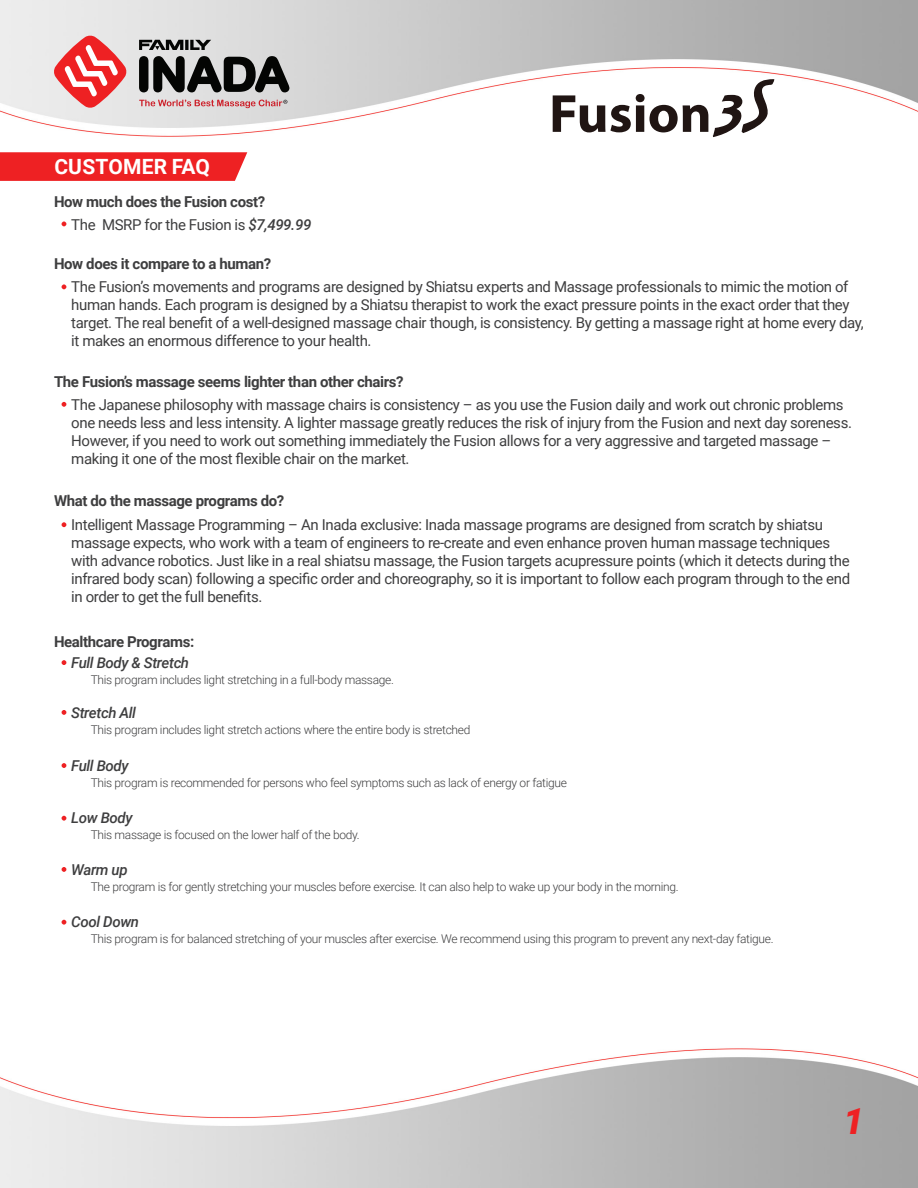
<style>
.page{position:relative;width:918px;height:1188px;background:#fff}
.page>*{position:absolute;margin:0;border:0;box-sizing:border-box;transform-origin:0 0}
.t1{font:700 54px "Myriad Pro";color:#201513}
.t2{font:italic 900 36px "Roboto";color:#ee2123}
.t3{font:700 21px "Roboto";letter-spacing:.01em;color:#fff}
.t4{font:15px/18px "Roboto";letter-spacing:-.025em;color:#3e3e3f}
.t5{font:700 15px "Roboto";letter-spacing:-.025em;color:#3e3e3f}
.t6{font:italic 500 15px "Roboto";letter-spacing:-.025em;color:#3e3e3f}
.t7{font:300 12px "Roboto";letter-spacing:-.025em;color:#3e3e3f}
.s1{font-weight:500;font-style:italic}
</style>
<div class="page">
<img style="left:0;top:0;width:918px;height:1188px">
<svg style="left:139px;top:40px;width:72px;height:10px"></svg>
<svg style="left:139px;top:56px;width:150px;height:36px;background:#5a5b5a"></svg>
<svg style="left:53px;top:35px;width:74px;height:73px;background:#ed8f8f"></svg>
<svg style="left:139px;top:100px;width:148px;height:8px"></svg>
<svg style="left:711px;top:80px;width:64px;height:58px"></svg>
<svg style="left:0;top:152px;width:247px;height:29px;background:#ee292a"></svg>
<svg style="left:62px;top:222px;width:4px;height:4px"></svg>
<svg style="left:62px;top:284px;width:4px;height:5px"></svg>
<svg style="left:62px;top:402px;width:4px;height:5px"></svg>
<svg style="left:62px;top:522px;width:4px;height:5px"></svg>
<svg style="left:62px;top:660px;width:4px;height:5px"></svg>
<svg style="left:62px;top:710px;width:4px;height:5px"></svg>
<svg style="left:62px;top:816px;width:4px;height:5px"></svg>
<svg style="left:62px;top:867px;width:4px;height:5px"></svg>
<svg style="left:62px;top:920px;width:4px;height:5px"></svg>
<svg style="left:62px;top:763px;width:4px;height:5px"></svg>
<p class="t3" style="left:54px;top:152px;width:157px">CUSTOMER FAQ</p>
<p class="t5" style="left:54px;top:191px;width:213px">How much does the Fusion cost?</p>
<p class="t4" style="left:71px;top:215px;width:242px">The MSRP for the Fusion is <span class="s1">$7,499.99</span></p>
<p class="t5" style="left:54px;top:253px;width:219px">How does it compare to a human?</p>
<h1 class="t1" style="left:549px;top:83px;width:164px">Fusion</h1>
<p class="t4" style="left:71px;top:277px;width:794px">The Fusion’s movements and programs are designed by Shiatsu experts and Massage professionals to mimic the motion of human hands. Each program is designed by a Shiatsu therapist to work the exact pressure points in the exact order that they target. The real benefit of a well-designed massage chair though, is consistency. By getting a massage right at home every day, it makes an enormous difference to your health.</p>
<p class="t5" style="left:54px;top:371px;width:351px">The Fusion’s massage seems lighter than other chairs?</p>
<p class="t4" style="left:71px;top:395px;width:782px">The Japanese philosophy with massage chairs is consistency – as you use the Fusion daily and work out chronic problems one needs less and less intensity. A lighter massage greatly reduces the risk of injury from the Fusion and next day soreness.<br>However, if you need to work out something immediately the Fusion allows for a very aggressive and targeted massage – making it one of the most flexible chair on the market.</p>
<p class="t5" style="left:54px;top:490px;width:232px">What do the massage programs do?</p>
<p class="t4" style="left:71px;top:515px;width:780px">Intelligent Massage Programming – An Inada exclusive: Inada massage programs are designed from scratch by shiatsu massage expects, who work with a team of engineers to re-create and even enhance proven human massage techniques with advance robotics. Just like in a real shiatsu massage, the Fusion targets acupressure points (which it detects during the infrared body scan) following a specific order and choreography, so it is important to follow each program through to the end in order to get the full benefits.</p>
<p class="t5" style="left:54px;top:631px;width:142px">Healthcare Programs:</p>
<p class="t6" style="left:71px;top:652px;width:119px">Full Body &amp; Stretch</p>
<p class="t6" style="left:71px;top:702px;width:66px">Stretch All</p>
<p class="t7" style="left:91px;top:671px;width:305px">This program includes light stretching in a full-body massage.</p>
<p class="t7" style="left:91px;top:721px;width:381px">This program includes light stretch actions where the entire body is stretched</p>
<p class="t6" style="left:71px;top:755px;width:59px">Full Body</p>
<p class="t7" style="left:91px;top:774px;width:478px">This program is recommended for persons who feel symptoms such as lack of energy or fatigue</p>
<p class="t6" style="left:71px;top:808px;width:63px">Low Body</p>
<p class="t6" style="left:71px;top:859px;width:58px">Warm up</p>
<p class="t6" style="left:71px;top:912px;width:69px">Cool Down</p>
<p class="t7" style="left:91px;top:827px;width:271px">This massage is focused on the lower half of the body.</p>
<p class="t7" style="left:91px;top:878px;width:590px">The program is for gently stretching your muscles before exercise. It can also help to wake up your body in the morning.</p>
<p class="t7" style="left:91px;top:931px;width:684px">This program is for balanced stretching of your muscles after exercise. We recommend using this program to prevent any next-day fatigue.</p>
<p class="t2" style="left:844px;top:1096px;width:22px">1</p>
</div>
